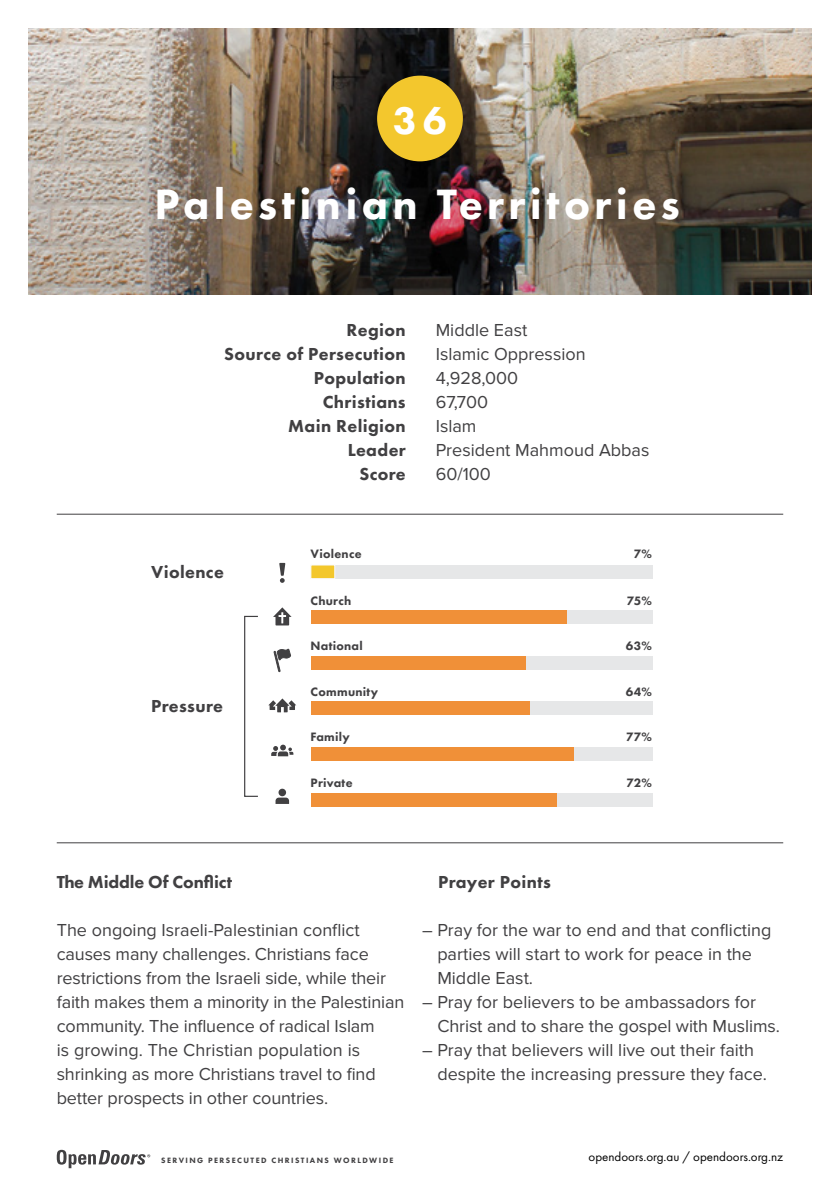
<style>
.page{position:relative;width:840px;height:1191px;background:#fff}
.page>*{position:absolute;margin:0;border:0;box-sizing:border-box;transform-origin:0 0}
.t1{font:800 44px "Futura PT";letter-spacing:.1em;color:#fff}
.t2{font:800 40px "Futura PT";color:#fff}
.t3{font:18px/24px "Proxima Nova";color:#414042}
.t4{font:800 18px/24px "Futura PT";letter-spacing:.02em;color:#414042;text-align:right}
.t5{font:800 18px "Futura PT";letter-spacing:-.01em;color:#414042}
.t6{font:13px "Futura PT";color:#000}
.t7{font:800 12.6px "Futura PT";letter-spacing:.02em;color:#414042}
.t8{font:800 8px "Futura PT";letter-spacing:.18em;color:#414042}
</style>
<div class="page">
<hr style="left:57px;top:514px;width:725px;height:1px;background:#414042">
<hr style="left:57px;top:842px;width:725px;height:1px;background:#414042">
<svg style="left:57px;top:1149px;width:93px;height:19px"></svg>
<div style="left:311px;top:565px;width:340px;height:13px;background:#e6e7e8"></div>
<div style="left:310px;top:565px;width:24px;height:14px;background:#f3c72c;border:1px solid #f9f9fa"></div>
<div style="left:311px;top:610px;width:340px;height:14px;background:#e6e7e8"></div>
<div style="left:311px;top:656px;width:340px;height:13px;background:#e6e7e8"></div>
<div style="left:311px;top:701px;width:340px;height:14px;background:#e6e7e8"></div>
<div style="left:311px;top:747px;width:340px;height:14px;background:#e6e7e8"></div>
<div style="left:311px;top:792px;width:340px;height:14px;background:#e6e7e8"></div>
<div style="left:311px;top:610px;width:255px;height:14px;background:#f09038"></div>
<div style="left:311px;top:656px;width:214px;height:13px;background:#f09038"></div>
<div style="left:311px;top:701px;width:218px;height:14px;background:#f09038"></div>
<div style="left:311px;top:747px;width:262px;height:14px;background:#f09038"></div>
<div style="left:311px;top:792px;width:245px;height:14px;background:#f09038"></div>
<svg style="left:279px;top:563px;width:6px;height:20px"></svg>
<svg style="left:273px;top:607px;width:18px;height:18px"></svg>
<svg style="left:274px;top:649px;width:16px;height:23px"></svg>
<div style="left:244px;top:616px;width:14px;height:181px;border:1px solid #414042"></div>
<svg style="left:275px;top:797px;width:14px;height:7px"></svg>
<div style="left:278px;top:788px;width:8px;height:8px;background:#414042;border-radius:50%"></div>
<svg style="left:271px;top:744px;width:22px;height:12px"></svg>
<svg style="left:268px;top:698px;width:28px;height:14px"></svg>
<img style="left:28px;top:28px;width:783px;height:21px">
<img style="left:28px;top:49px;width:783px;height:246px">
<div style="left:377px;top:76px;width:85px;height:85px;background:#f3c72d;border-radius:50%"></div>
<h2 class="t2" style="left:393px;top:95px;width:55px">36</h2>
<h1 class="t1" style="left:154px;top:177px;width:527px">Palestinian Territories</h1>
<p class="t4" style="left:224px;top:318px;width:183px">Region<br>Source of Persecution<br>Population<br>Christians<br>Main Religion<br>Leader<br>Score</p>
<p class="t3" style="left:435px;top:318px;width:215px">Middle East<br>Islamic Oppression<br>4,928,000<br>67,700<br>Islam<br>President Mahmoud Abbas<br>60/100</p>
<p class="t4" style="left:151px;top:560px;width:74px">Violence</p>
<p class="t4" style="left:151px;top:694px;width:73px">Pressure</p>
<p class="t7" style="left:310px;top:546px;width:53px">Violence</p>
<p class="t7" style="left:633px;top:546px;width:20px">7%</p>
<p class="t7" style="left:310px;top:593px;width:42px">Church</p>
<p class="t7" style="left:310px;top:638px;width:54px">National</p>
<p class="t7" style="left:625px;top:638px;width:28px">63%</p>
<p class="t7" style="left:626px;top:593px;width:27px">75%</p>
<p class="t7" style="left:310px;top:684px;width:69px">Community</p>
<p class="t7" style="left:625px;top:684px;width:28px">64%</p>
<p class="t7" style="left:310px;top:729px;width:41px">Family</p>
<p class="t7" style="left:625px;top:729px;width:27px">77%</p>
<p class="t7" style="left:310px;top:775px;width:44px">Private</p>
<p class="t7" style="left:626px;top:775px;width:27px">72%</p>
<p class="t5" style="left:57px;top:871px;width:177px">The Middle Of Conflict</p>
<p class="t3" style="left:57px;top:918px;width:349px">The ongoing Israeli-Palestinian conflict causes many challenges. Christians face restrictions from the Israeli side, while their faith makes them a minority in the Palestinian community. The influence of radical Islam<br>is growing. The Christian population is shrinking as more Christians travel to find better prospects in other countries.</p>
<p class="t4" style="left:438px;top:870px;width:114px">Prayer Points</p>
<p class="t3" style="left:437px;top:918px;width:335px;text-indent:-15px">– Pray for the war to end and that conflicting parties will start to work for peace in the<br>Middle East.</p>
<p class="t3" style="left:437px;top:990px;width:344px;text-indent:-15px">– Pray for believers to be ambassadors for<br>Christ and to share the gospel with Muslims.</p>
<p class="t3" style="left:437px;top:1038px;width:331px;text-indent:-15px">– Pray that believers will live out their faith despite the increasing pressure they face.</p>
<p class="t8" style="left:161px;top:1154px;width:234px">SERVING PERSECUTED CHRISTIANS WORLDWIDE</p>
<p class="t6" style="left:588px;top:1149px;width:196px">opendoors.org.au / opendoors.org.nz</p>
</div>
